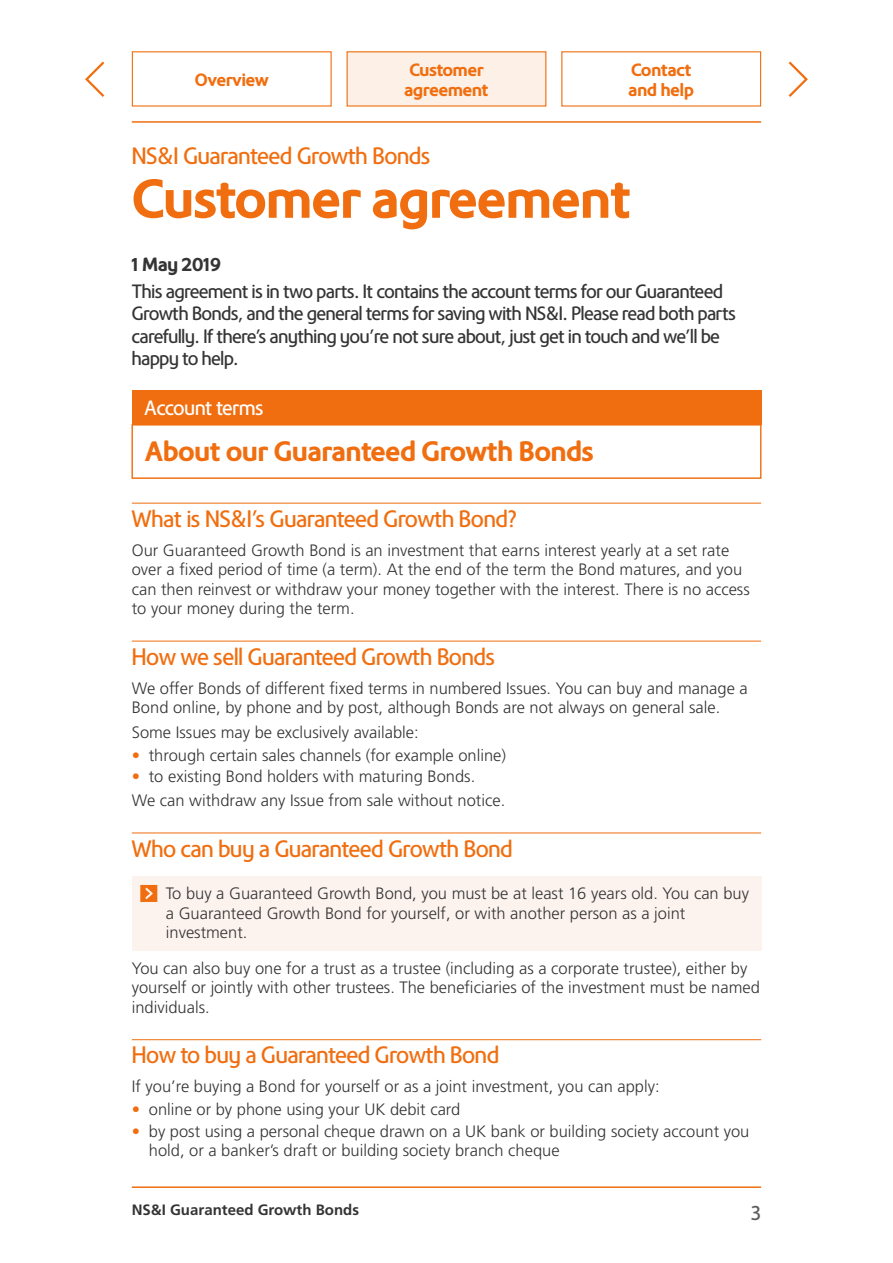
<style>
.page{position:relative;width:893px;height:1263px;background:#fff}
.page>*{position:absolute;margin:0;border:0;box-sizing:border-box;transform-origin:0 0}
.CHAPTER_A_HEADINGS{font:700 55.5px "NS&I Face";color:#f06e0f}
.t1{font:700 28.5px "NS&I Face";color:#f06e0f}
.Ts_and_Cs_A_HEADINGS{font:24px "NS&I Face";color:#f06e0f}
.CHAPTER_B__HEADINGS{font:21px "NS&I Face";color:#fff}
.t2{font:21px "NS&I Face";color:#5d5d5d}
.INTRODUCTION{font:19.5px/22.5px "NS&I Face";letter-spacing:-.005em;color:#343434}
.INTRODUCTION-2{font:700 19.5px "NS&I Face";letter-spacing:-.005em;color:#343434}
.t3{font:700 18px/19.5px "NS&I Face";color:#f06e0f}
.TEXT{font:300 16.5px/19.5px "Frutiger";color:#343434}
.TEXT___BULLETS{font:300 16.5px/19.5px "Frutiger";color:#343434}
.HIGHLIGHT{font:300 16.5px/19.5px "Frutiger";color:#343434}
.t4{font:700 15px "Frutiger";color:#343434}
.s1{color:#fff}
.s2{color:#f06e0f}
.s3{font-family:"Frutiger";font-weight:300;font-size:16.5px;color:#fff}
</style>
<div class="page">
<hr style="left:132px;top:121px;width:629px;height:2px;background:#f06e0f">
<svg style="left:85px;top:61px;width:20px;height:36px"></svg>
<svg style="left:788px;top:61px;width:20px;height:36px"></svg>
<div style="left:132px;top:876px;width:629px;height:75px;background:#fcf3ef"></div>
<svg style="left:140px;top:885px;width:17px;height:17px"></svg>
<div style="left:132px;top:390px;width:629px;height:34px;background:#f06e0f"></div>
<div style="left:347px;top:52px;width:199px;height:54px;background:#fdf0e7"></div>
<div style="left:347px;top:51px;width:199px;height:56px;border:1px solid #f06e0f"></div>
<div style="left:132px;top:424px;width:629px;height:54px;border:1px solid #f06e0f"></div>
<hr style="left:132px;top:1186px;width:629px;height:2px;background:#f06e0f">
<hr style="left:132px;top:503px;width:629px;height:1px;background:#f06e0f">
<hr style="left:132px;top:641px;width:629px;height:1px;background:#f06e0f">
<hr style="left:132px;top:833px;width:629px;height:1px;background:#f06e0f">
<hr style="left:132px;top:1039px;width:629px;height:1px;background:#f06e0f">
<p class="t3" style="left:195px;top:71px;width:75px">Overview</p>
<p class="t3" style="left:629px;top:62px;width:67px">Contact and help</p>
<p class="t3" style="left:404px;top:62px;width:85px">Customer agreement</p>
<h3 class="Ts_and_Cs_A_HEADINGS" style="left:132px;top:146px;width:300px">NS&amp;I Guaranteed Growth Bonds</h3>
<h1 class="CHAPTER_A_HEADINGS" style="left:132px;top:176px;width:517px">Customer agreement<span class="s1">.</span></h1>
<p class="INTRODUCTION-2" style="left:132px;top:256px;width:96px">1 May 2019<span class="s1">.</span></p>
<p class="INTRODUCTION" style="left:132px;top:281px;width:605px">This agreement is in two parts. It contains the account terms for our Guaranteed Growth Bonds, and the general terms for saving with NS&amp;I. Please read both parts carefully. If there’s anything you’re not sure about, just get in touch and we’ll be happy to help.</p>
<h2 class="CHAPTER_B__HEADINGS" style="left:145px;top:399px;width:126px">Account terms<span class="s2">.</span></h2>
<h2 class="t1" style="left:145px;top:439px;width:455px">About our Guaranteed Growth Bonds<span class="s3">.</span></h2>
<h2 class="Ts_and_Cs_A_HEADINGS" style="left:132px;top:508px;width:387px">What is NS&amp;I’s Guaranteed Growth Bond?</h2>
<p class="TEXT" style="left:132px;top:541px;width:619px">Our Guaranteed Growth Bond is an investment that earns interest yearly at a set rate over a fixed period of time (a term). At the end of the term the Bond matures, and you can then reinvest or withdraw your money together with the interest. There is no access to your money during the term.</p>
<h2 class="Ts_and_Cs_A_HEADINGS" style="left:132px;top:646px;width:371px">How we sell Guaranteed Growth Bonds<span class="s1">.</span></h2>
<p class="TEXT" style="left:132px;top:678px;width:617px">We offer Bonds of different fixed terms in numbered Issues. You can buy and manage a<br>Bond online, by phone and by post, although Bonds are not always on general sale.</p>
<p class="TEXT" style="left:132px;top:723px;width:288px">Some Issues may be exclusively available:</p>
<p class="TEXT___BULLETS" style="left:132px;top:745px;width:376px"><span class="s2">•</span> through certain sales channels (for example online)</p>
<p class="TEXT___BULLETS" style="left:132px;top:767px;width:345px"><span class="s2">•</span> to existing Bond holders with maturing Bonds.</p>
<p class="TEXT" style="left:132px;top:791px;width:375px">We can withdraw any Issue from sale without notice.</p>
<h2 class="Ts_and_Cs_A_HEADINGS" style="left:132px;top:838px;width:388px">Who can buy a Guaranteed Growth Bond<span class="s1">.</span></h2>
<p class="HIGHLIGHT" style="left:166px;top:884px;width:585px">To buy a Guaranteed Growth Bond, you must be at least 16 years old. You can buy a Guaranteed Growth Bond for yourself, or with another person as a joint investment.</p>
<p class="TEXT" style="left:132px;top:959px;width:629px">You can also buy one for a trust as a trustee (including as a corporate trustee), either by yourself or jointly with other trustees. The beneficiaries of the investment must be named individuals.</p>
<h2 class="Ts_and_Cs_A_HEADINGS" style="left:132px;top:1045px;width:375px">How to buy a Guaranteed Growth Bond<span class="s1">.</span></h2>
<p class="TEXT" style="left:132px;top:1077px;width:529px">If you’re buying a Bond for yourself or as a joint investment, you can apply:</p>
<p class="TEXT___BULLETS" style="left:132px;top:1100px;width:330px"><span class="s2">•</span> online or by phone using your UK debit card</p>
<p class="TEXT___BULLETS" style="left:149px;top:1121px;width:602px;text-indent:-17px"><span class="s2">•</span> by post using a personal cheque drawn on a UK bank or building society account you hold, or a banker’s draft or building society branch cheque</p>
<p class="t4" style="left:132px;top:1201px;width:229px">NS&amp;I Guaranteed Growth Bonds</p>
<p class="t2" style="left:752px;top:1204px;width:11px">3</p>
</div>
